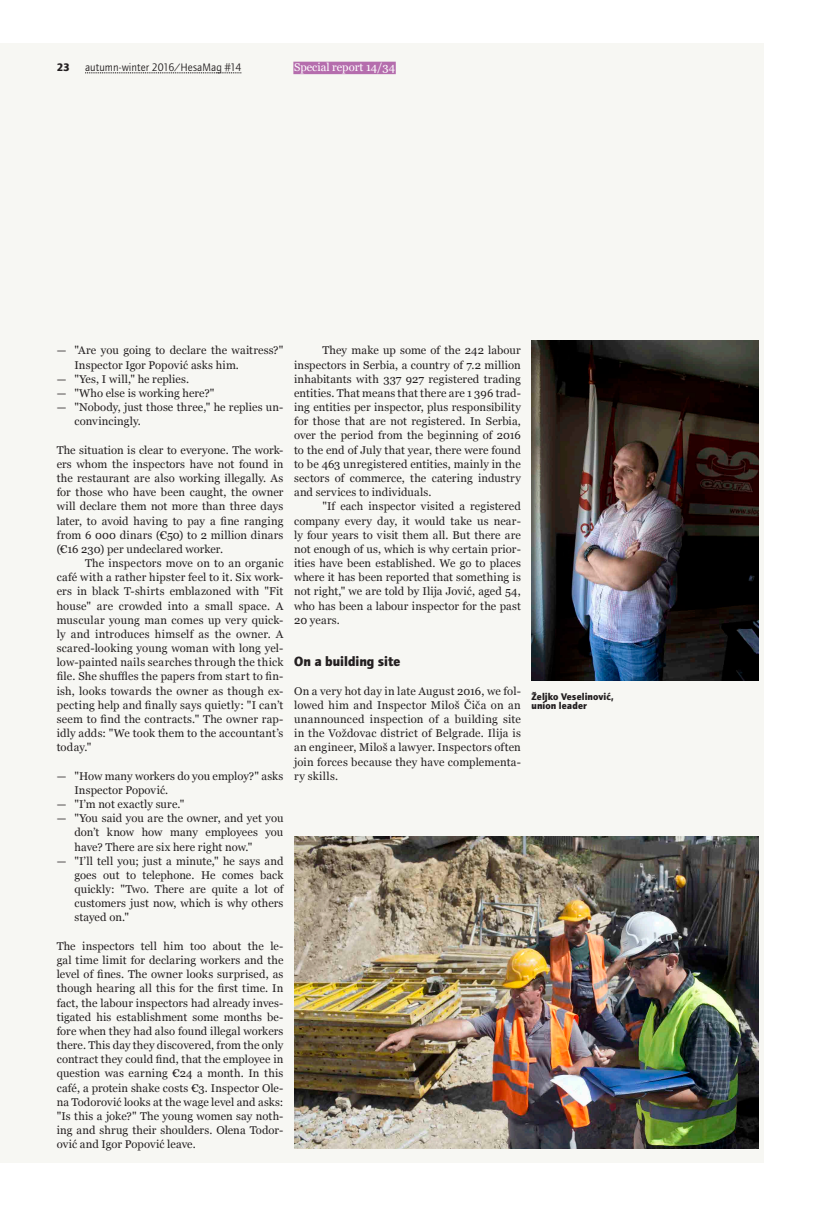
<style>
.page{position:relative;width:815px;height:1205px;background:#fff}
.page>*{position:absolute;margin:0;border:0;box-sizing:border-box;transform-origin:0 0}
.HM___Titre_5_Bold{font:13.75px "etui Foundry Journal bold";color:#231f20}
.HM___Body_G_9__Just{font:11.25px/14.1px "Georgia";letter-spacing:.01em;color:#231f20;text-align:justify}
.t1{font:11.25px "etui Foundry Journal book";letter-spacing:.005em;color:#231f20}
.HM___Rubrique{font:11.25px "Georgia";color:#fff}
.t2{font:11.25px "etui Foundry Journal bold";color:#231f20}
.HM___Image{font:10px/8.8px "etui Foundry Journal bold";letter-spacing:.01em;color:#231f20}
</style>
<div class="page">
<div style="left:0;top:43px;width:764px;height:1119px;background:#f7f7f3"></div>
<svg style="left:85px;top:73px;width:156px;height:1px"></svg>
<img style="left:294px;top:836px;width:464px;height:312px">
<img style="left:531px;top:340px;width:227px;height:340px">
<div style="left:293px;top:62px;width:103px;height:12px;background:#b56dad"></div>
<p class="t2" style="left:57px;top:60px;width:15px">23</p>
<p class="t1" style="left:85px;top:61px;width:158px">autumn-winter 2016/HesaMag #14</p>
<p class="HM___Rubrique" style="left:294px;top:59px;width:102px">Special report 14/34</p>
<p class="HM___Body_G_9__Just" style="left:74px;top:343px;width:211px;text-indent:-18px">— "Are you going to declare the waitress?"<br>Inspector Igor Popović asks him.</p>
<p class="HM___Body_G_9__Just" style="left:57px;top:371px;width:134px">— "Yes, I will," he replies.</p>
<p class="HM___Body_G_9__Just" style="left:57px;top:385px;width:159px">— "Who else is working here?"</p>
<p class="HM___Body_G_9__Just" style="left:74px;top:400px;width:211px;text-indent:-18px">— "Nobody, just those three," he replies un&shy;convincingly.</p>
<p class="HM___Body_G_9__Just" style="left:57px;top:442px;width:228px">The situation is clear to everyone. The work&shy;ers whom the inspectors have not found in the restaurant are also working illegally. As for those who have been caught, the owner will declare them not more than three days later, to avoid having to pay a fine ranging from 6 000 dinars (€50) to 2 million dinars (€16 230) per undeclared worker.</p>
<p class="HM___Body_G_9__Just" style="left:57px;top:556px;width:228px;text-indent:28px">The inspectors move on to an organic café with a rather hipster feel to it. Six work&shy;ers in black T-shirts emblazoned with "Fit house" are crowded into a small space. A muscular young man comes up very quick&shy;ly and introduces himself as the owner. A scared-looking young woman with long yel&shy;low-painted nails searches through the thick file. She shuffles the papers from start to fin&shy;ish, looks towards the owner as though ex&shy;pecting help and finally says quietly: "I can’t seem to find the contracts." The owner rap&shy;idly adds: "We took them to the accountant’s today."</p>
<p class="HM___Body_G_9__Just" style="left:74px;top:768px;width:211px;text-indent:-18px">— "How many workers do you employ?" asks<br>Inspector Popović.</p>
<p class="HM___Body_G_9__Just" style="left:57px;top:796px;width:129px">— "I’m not exactly sure."</p>
<p class="HM___Body_G_9__Just" style="left:74px;top:811px;width:211px;text-indent:-18px">— "You said you are the owner, and yet you don’t know how many employees you have? There are six here right now."</p>
<p class="HM___Body_G_9__Just" style="left:74px;top:853px;width:211px;text-indent:-18px">— "I’ll tell you; just a minute," he says and goes out to telephone. He comes back quickly: "Two. There are quite a lot of customers just now, which is why others stayed on."</p>
<p class="HM___Body_G_9__Just" style="left:57px;top:938px;width:228px">The inspectors tell him too about the le&shy;gal time limit for declaring workers and the level of fines. The owner looks surprised, as though hearing all this for the first time. In fact, the labour inspectors had already inves&shy;tigated his establishment some months be&shy;fore when they had also found illegal workers there. This day they discovered, from the only contract they could find, that the employee in question was earning €24 a month. In this café, a protein shake costs €3. Inspector Ole&shy;na Todorović looks at the wage level and asks: "Is this a joke?" The young women say noth&shy;ing and shrug their shoulders. Olena Todor&shy;ović and Igor Popović leave.</p>
<p class="HM___Body_G_9__Just" style="left:294px;top:343px;width:228px;text-indent:28px">They make up some of the 242 labour inspectors in Serbia, a country of 7.2 million inhabitants with 337 927 registered trading entities. That means that there are 1 396 trad&shy;ing entities per inspector, plus responsibility for those that are not registered. In Serbia, over the period from the beginning of 2016 to the end of July that year, there were found to be 463 unregistered entities, mainly in the sectors of commerce, the catering industry and services to individuals.</p>
<p class="HM___Body_G_9__Just" style="left:294px;top:499px;width:228px;text-indent:28px">"If each inspector visited a registered company every day, it would take us near&shy;ly four years to visit them all. But there are not enough of us, which is why certain prior&shy;ities have been established. We go to places where it has been reported that something is not right," we are told by Ilija Jović, aged 54, who has been a labour inspector for the past 20 years.</p>
<p class="HM___Titre_5_Bold" style="left:294px;top:653px;width:108px">On a building site</p>
<p class="HM___Body_G_9__Just" style="left:294px;top:683px;width:228px">On a very hot day in late August 2016, we fol&shy;lowed him and Inspector Miloš Čiča on an unannounced inspection of a building site in the Voždovac district of Belgrade. Ilija is an engineer, Miloš a lawyer. Inspectors often join forces because they have complementa&shy;ry skills.</p>
<p class="HM___Image" style="left:531px;top:692px;width:84px">Zˇeljko Veselinović, union leader</p>
</div>
